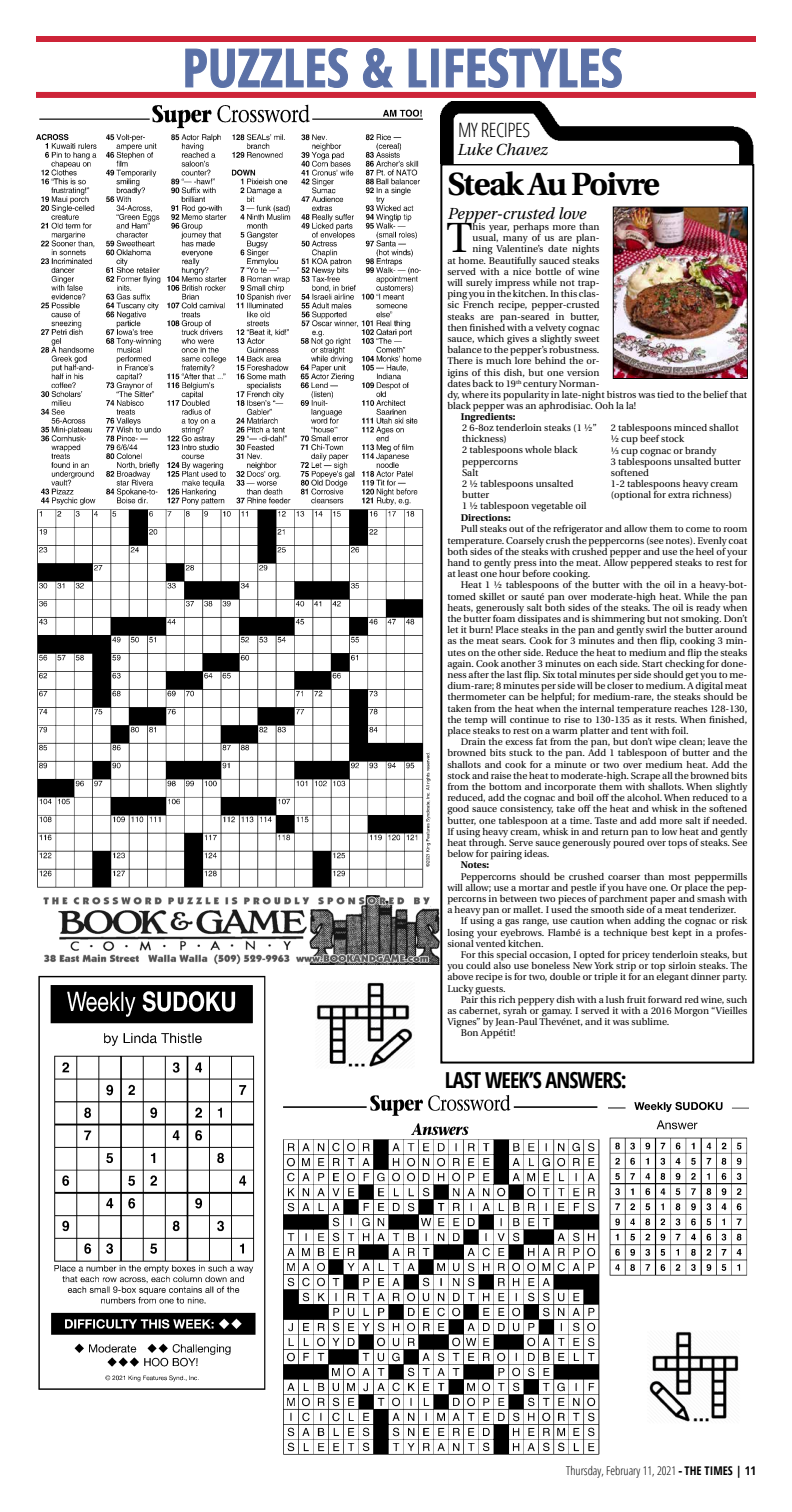
<style>
.page{position:relative;width:792px;height:1512px;background:#fff}
.page>*{position:absolute;margin:0;border:0;box-sizing:border-box;transform-origin:0 0}
.t1{font:700 condensed 53px "Open Sans";color:#5b71a7}
.t2{font:42.1px "Heuristica";color:#000}
.t3{font:700 32px "Heuristica";letter-spacing:-.04em;color:#000}
.t4{font:700 condensed 22px "Open Sans";letter-spacing:-.04em;color:#000}
.t5{font:300 condensed 19.8px "Open Sans";letter-spacing:-.02em;color:#000}
.t6{font:italic 16px "Heuristica";color:#000}
.t7{font:300 condensed 12px "Open Sans";color:#000}
.t8{font:9.7px/11.2px "Heuristica";color:#000;text-align:justify}
.t9{font:700 9.7px "Heuristica";color:#000}
.s1{font-weight:700;font-stretch:normal}
.s2{font-weight:700}
</style>
<div class="page">
<div style="left:36px;top:36px;width:720px;height:6px;background:#cd2438"></div>
<div style="left:36px;top:92px;width:720px;height:6px;background:#cd2438"></div>
<svg style="left:185px;top:48px;width:163px;height:40px"></svg>
<svg style="left:362px;top:48px;width:31px;height:40px"></svg>
<svg style="left:408px;top:48px;width:19px;height:40px"></svg>
<div style="left:431px;top:49px;width:8px;height:38px;border:1px solid #5b71a7"></div>
<svg style="left:445px;top:48px;width:177px;height:40px"></svg>
<img style="left:43px;top:895px;width:397px;height:69px">
<img style="left:316px;top:982px;width:97px;height:85px">
<img style="left:649px;top:1331px;width:90px;height:91px">
<div style="left:440px;top:163px;width:314px;height:901px;border:2px solid #000"></div>
<img style="left:440px;top:101px;width:314px;height:63px">
<img style="left:608px;top:1101px;width:141px;height:175px">
<img style="left:38px;top:975px;width:228px;height:415px">
<img style="left:283px;top:1095px;width:317px;height:360px">
<img style="left:36px;top:104px;width:395px;height:784px">
<img style="left:615px;top:209px;width:131px;height:168px">
<div style="left:613px;top:207px;width:135px;height:172px;border:1px solid #000"></div>
<h1 class="t1" style="left:182px;top:31px;width:442px">PUZZLES &amp; LIFESTYLES</h1>
<h3 class="t5" style="left:458px;top:116px;width:74px">MY RECIPES</h3>
<h3 class="t6" style="left:457px;top:137px;width:92px">Luke Chavez</h3>
<h3 class="t3" style="left:447px;top:158px;width:214px">Steak Au Poivre</h3>
<h3 class="t6" style="left:447px;top:201px;width:140px">Pepper-crusted love</h3>
<h2 class="t2" style="left:446px;top:206px;width:28px">T</h2>
<p class="t8" style="left:473px;top:221px;width:128px">his year, perhaps more than</p>
<p class="t8" style="left:473px;top:232px;width:128px">usual, many of us are plan-</p>
<p class="t8" style="left:473px;top:244px;width:128px">ning Valentine’s date nights</p>
<p class="t8" style="left:447px;top:255px;width:154px">at home. Beautifully sauced steaks</p>
<p class="t8" style="left:447px;top:266px;width:154px">served with a nice bottle of wine</p>
<p class="t8" style="left:447px;top:277px;width:154px">will surely impress while not trap-</p>
<p class="t8" style="left:447px;top:288px;width:154px">ping you in the kitchen. In this clas-</p>
<p class="t8" style="left:447px;top:300px;width:154px">sic French recipe, pepper-crusted</p>
<p class="t8" style="left:447px;top:311px;width:154px">steaks are pan-seared in butter,</p>
<p class="t8" style="left:447px;top:322px;width:154px">then finished with a velvety cognac</p>
<p class="t8" style="left:447px;top:333px;width:154px">sauce, which gives a slightly sweet</p>
<p class="t8" style="left:447px;top:344px;width:154px">balance to the pepper’s robustness.</p>
<p class="t8" style="left:447px;top:356px;width:154px">There is much lore behind the or-</p>
<p class="t8" style="left:447px;top:367px;width:154px">igins of this dish, but one version</p>
<p class="t8" style="left:447px;top:378px;width:154px">dates back to 19<sup>th</sup> century Norman-</p>
<p class="t8" style="left:447px;top:389px;width:301px">dy, where its popularity in late-night bistros was tied to the belief that</p>
<p class="t8" style="left:447px;top:400px;width:190px">black pepper was an aphrodisiac. Ooh la la!</p>
<p class="t9" style="left:461px;top:409px;width:56px">Ingredients:</p>
<p class="t8" style="left:462px;top:422px;width:136px;text-align:left">2 6-8oz tenderloin steaks (1 ½” thickness)<br>2 tablespoons whole black peppercorns<br>Salt<br>2 ½ tablespoons unsalted butter<br>1 ½ tablespoon vegetable oil</p>
<p class="t8" style="left:611px;top:422px;width:132px;text-align:left">2 tablespoons minced shallot ½ cup beef stock<br>⅓ cup cognac or brandy<br>3 tablespoons unsalted butter softened<br>1-2 tablespoons heavy cream (optional for extra richness)</p>
<p class="t9" style="left:461px;top:510px;width:51px">Directions:</p>
<p class="t8" style="left:447px;top:524px;width:302px;text-indent:14px">Pull steaks out of the refrigerator and allow them to come to room temperature. Coarsely crush the peppercorns (see notes). Evenly coat both sides of the steaks with crushed pepper and use the heel of your hand to gently press into the meat. Allow peppered steaks to rest for at least one hour before cooking.</p>
<p class="t8" style="left:447px;top:580px;width:302px;text-indent:14px">Heat 1 ½ tablespoons of the butter with the oil in a heavy-bot&shy;tomed skillet or sauté pan over moderate-high heat. While the pan heats, generously salt both sides of the steaks. The oil is ready when the butter foam dissipates and is shimmering but not smoking. Don’t let it burn! Place steaks in the pan and gently swirl the butter around as the meat sears. Cook for 3 minutes and then flip, cooking 3 min&shy;utes on the other side. Reduce the heat to medium and flip the steaks again. Cook another 3 minutes on each side. Start checking for done&shy;ness after the last flip. Six total minutes per side should get you to me&shy;dium-rare; 8 minutes per side will be closer to medium. A digital meat thermometer can be helpful; for medium-rare, the steaks should be taken from the heat when the internal temperature reaches 128-130, the temp will continue to rise to 130-135 as it rests. When finished, place steaks to rest on a warm platter and tent with foil.</p>
<p class="t8" style="left:447px;top:736px;width:302px;text-indent:14px">Drain the excess fat from the pan, but don’t wipe clean; leave the browned bits stuck to the pan. Add 1 tablespoon of butter and the shallots and cook for a minute or two over medium heat. Add the stock and raise the heat to moderate-high. Scrape all the browned bits from the bottom and incorporate them with shallots. When slightly reduced, add the cognac and boil off the alcohol. When reduced to a good sauce consistency, take off the heat and whisk in the softened butter, one tablespoon at a time. Taste and add more salt if needed.<br>If using heavy cream, whisk in and return pan to low heat and gently heat through. Serve sauce generously poured over tops of steaks. See below for pairing ideas.</p>
<p class="t9" style="left:461px;top:857px;width:30px">Notes:</p>
<p class="t8" style="left:447px;top:871px;width:302px;text-indent:14px">Peppercorns should be crushed coarser than most peppermills will allow; use a mortar and pestle if you have one. Or place the pep&shy;percorns in between two pieces of parchment paper and smash with a heavy pan or mallet. I used the smooth side of a meat tenderizer.</p>
<p class="t8" style="left:447px;top:916px;width:302px;text-indent:14px">If using a gas range, use caution when adding the cognac or risk losing your eyebrows. Flambé is a technique best kept in a profes&shy;sional vented kitchen.</p>
<p class="t8" style="left:447px;top:949px;width:302px;text-indent:14px">For this special occasion, I opted for pricey tenderloin steaks, but you could also use boneless New York strip or top sirloin steaks. The above recipe is for two, double or triple it for an elegant dinner party.<br>Lucky guests.</p>
<p class="t8" style="left:461px;top:994px;width:288px">Pair this rich peppery dish with a lush fruit forward red wine, such</p>
<p class="t8" style="left:447px;top:1005px;width:301px">as cabernet, syrah or gamay. I served it with a 2016 Morgon “Vieilles</p>
<p class="t8" style="left:447px;top:1016px;width:224px">Vignes” by Jean-Paul Thevénet, and it was sublime.</p>
<p class="t8" style="left:461px;top:1028px;width:56px">Bon Appétit!</p>
<h3 class="t4" style="left:445px;top:1064px;width:184px">LAST WEEK’S ANSWERS:</h3>
<p class="t7" style="left:566px;top:1463px;width:191px">Thursday, February 11, 2021 <span class="s1">-</span> <span class="s2">THE TIMES | 11</span></p>
</div>
